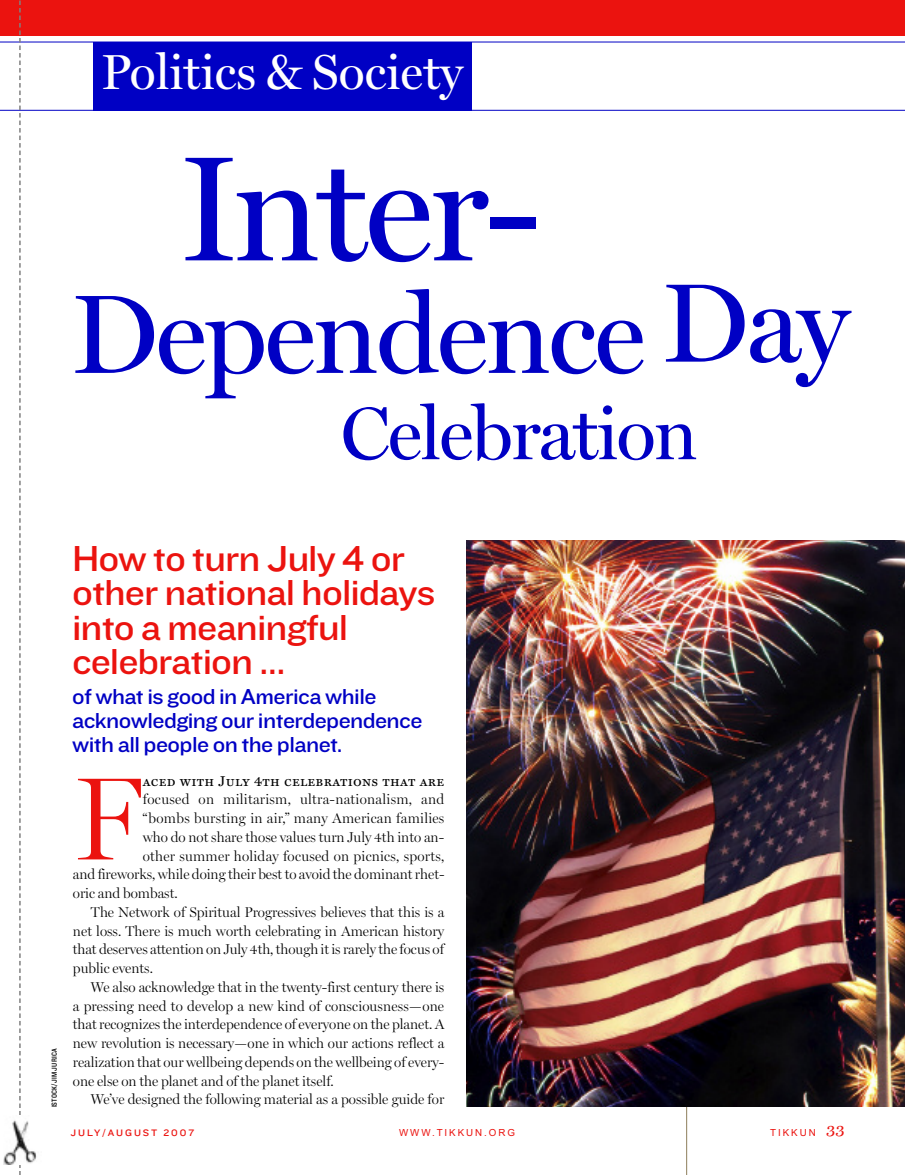
<style>
.page{position:relative;width:905px;height:1175px;background:#fff}
.page>*{position:absolute;margin:0;border:0;box-sizing:border-box;transform-origin:0 0}
.t1{font:150px "Miller Display";letter-spacing:-.025em;color:#0000c4}
.t2{font:300 118.05px "Miller Display";color:#eb130f}
.t3{font:112.5px "Miller Display";letter-spacing:-.025em;color:#0000c4}
.t4{font:75px "Miller Display";letter-spacing:-.025em;color:#0000c4}
.t5{font:49.5px "Miller Display";color:#fff}
.t6{font:37.5px/34.5px "Knockout HTF32 Junior Cruiserwt";letter-spacing:-.025em;color:#eb130f}
.t7{font:22.5px/24px "Knockout HTF32 Junior Cruiserwt";letter-spacing:-.025em;color:#0000c4}
.t8{font:300 14.25px "Miller Display";color:#000}
.t9{font:300 14.25px "Miller Display";letter-spacing:.02em;color:#000}
.t10{font:14.25px "Miller Text Roman SC";letter-spacing:.02em;color:#000}
.t11{font:9.75px "Arial MS";letter-spacing:.2em;color:#eb130f}
.t12{font:9.75px "Knockout HTF32 Junior Cruiserwt";letter-spacing:.2em;color:#eb130f}
.t13{font:7.5px "Knockout HTF30 Junior Welterwt";letter-spacing:.03em;color:#000}
.s1{font-family:"Miller Text";font-size:16.5px}
</style>
<div class="page">
<hr style="left:686px;top:624px;width:1px;height:550px;background:#8d7d5a">
<hr style="left:0;top:42px;width:904px;height:1px;background:#0000c4">
<div style="left:0;top:0;width:904px;height:36px;background:#eb130f"></div>
<hr style="left:0;top:110px;width:904px;height:1px;background:#0000c4">
<div style="left:93px;top:42px;width:378px;height:68px;background:#0000c4"></div>
<img style="left:466px;top:541px;width:438px;height:565px">
<svg style="left:19px;top:0;width:2px;height:1174px"></svg>
<img style="left:3px;top:1115px;width:34px;height:49px">
<h3 class="t5" style="left:101px;top:43px;width:363px">Politics &amp; Society</h3>
<h1 class="t1" style="left:178px;top:121px;width:365px">Inter-</h1>
<h3 class="t3" style="left:70px;top:268px;width:780px">Dependence Day</h3>
<h3 class="t4" style="left:340px;top:389px;width:358px">Celebration</h3>
<p class="t13" style="left:50px;top:1107px;width:60px;rotate:-90deg">ISTOCK/JIM JURICA</p>
<h3 class="t6" style="left:72px;top:540px;width:365px">How to turn July 4 or other national holidays into a meaningful celebration …</h3>
<h3 class="t7" style="left:72px;top:683px;width:352px">of what is good in America while acknowledging our interdependence with all people on the planet.</h3>
<h2 class="t2" style="left:73px;top:749px;width:71px">F</h2>
<p class="t10" style="left:143px;top:772px;width:303px">aced with July 4th celebrations that are</p>
<p class="t9" style="left:143px;top:791px;width:303px">focused on militarism, ultra-nationalism, and</p>
<p class="t9" style="left:143px;top:809px;width:303px">“bombs bursting in air,” many American families</p>
<p class="t8" style="left:143px;top:828px;width:303px">who do not share those values turn July 4th into an-</p>
<p class="t8" style="left:143px;top:847px;width:303px">other summer holiday focused on picnics, sports,</p>
<p class="t8" style="left:73px;top:866px;width:373px">and fireworks, while doing their best to avoid the dominant rhet-</p>
<p class="t8" style="left:73px;top:884px;width:106px">oric and bombast.</p>
<p class="t8" style="left:91px;top:903px;width:355px">The Network of Spiritual Progressives believes that this is a</p>
<p class="t8" style="left:73px;top:922px;width:373px">net loss. There is much worth celebrating in American history</p>
<p class="t8" style="left:73px;top:941px;width:372px">that deserves attention on July 4th, though it is rarely the focus of</p>
<p class="t8" style="left:73px;top:959px;width:82px">public events.</p>
<p class="t8" style="left:91px;top:978px;width:355px">We also acknowledge that in the twenty-first century there is</p>
<p class="t8" style="left:73px;top:997px;width:373px">a pressing need to develop a new kind of consciousness—one</p>
<p class="t8" style="left:73px;top:1016px;width:373px">that recognizes the interdependence of everyone on the planet. A</p>
<p class="t8" style="left:73px;top:1034px;width:373px">new revolution is necessary—one in which our actions reflect a</p>
<p class="t8" style="left:73px;top:1053px;width:373px">realization that our wellbeing depends on the wellbeing of every-</p>
<p class="t8" style="left:73px;top:1072px;width:262px">one else on the planet and of the planet itself.</p>
<p class="t8" style="left:91px;top:1091px;width:355px">We’ve designed the following material as a possible guide for</p>
<p class="t12" style="left:70px;top:1126px;width:125px">JULY/AUGUST 2007</p>
<p class="t11" style="left:399px;top:1126px;width:117px">WWW.TIKKUN.ORG</p>
<p class="t11" style="left:770px;top:1126px;width:76px">TIKKUN <span class="s1">33</span></p>
</div>
